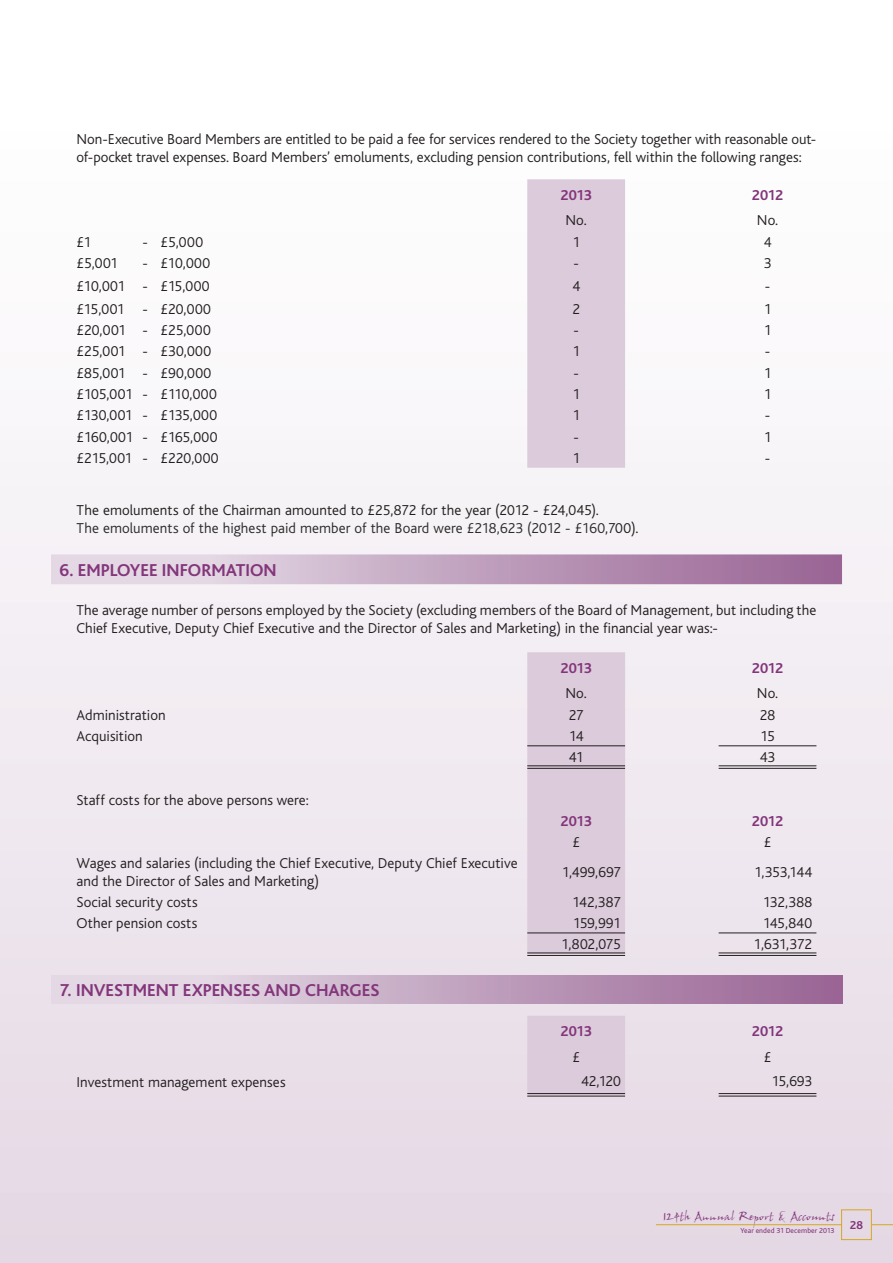
<style>
.page{position:relative;width:893px;height:1263px;background:#fff}
.page>*{position:absolute;margin:0;border:0;box-sizing:border-box;transform-origin:0 0}
.t1{font:700 18px "Bliss";color:#83367b}
.t2{font:300 15px/18px "Bliss";color:#231f20}
.t3{font:700 15px "Bliss";letter-spacing:-.035em;color:#83367b}
.t4{font:300 15px "Bliss";letter-spacing:.025em;color:#231f20}
.t5{font:300 15px "Bliss";letter-spacing:.03em;color:#231f20}
.t6{font:12px "John Handy Plain";color:#83367b}
.t7{font:700 12px "Bliss";color:#83367b}
.t8{font:7.5px "Bliss";letter-spacing:.015em;color:#83367b}
.s1{color:#2c2a2b}
</style>
<div class="page">
<div style="left:0;top:98px;width:893px;height:1165px;background:linear-gradient(to bottom,#fff,#e4d8e4)"></div>
<svg style="left:872px;top:1224px;width:21px;height:1px"></svg>
<hr style="left:656px;top:1224px;width:186px;height:1px;background:#d6a723">
<div style="left:841px;top:1209px;width:31px;height:31px;border:1px solid #d6a723"></div>
<svg style="left:527px;top:179px;width:98px;height:289px;background:#dcccdb"></svg>
<svg style="left:51px;top:554px;width:791px;height:30px;background:#c4a7c2"></svg>
<svg style="left:527px;top:652px;width:98px;height:443px;background:#dccbdb"></svg>
<div style="left:51px;top:975px;width:791px;height:28px;background:linear-gradient(to right,#eee9f0,#996494)"></div>
<hr style="left:527px;top:765px;width:98px;height:1px;background:#231f20">
<hr style="left:527px;top:768px;width:98px;height:1px;background:#231f20">
<hr style="left:719px;top:765px;width:97px;height:1px;background:#231f20">
<hr style="left:719px;top:768px;width:97px;height:1px;background:#231f20">
<hr style="left:527px;top:953px;width:98px;height:1px;background:#231f20">
<hr style="left:527px;top:955px;width:98px;height:1px;background:#231f20">
<hr style="left:719px;top:953px;width:97px;height:1px;background:#231f20">
<hr style="left:719px;top:955px;width:97px;height:1px;background:#231f20">
<hr style="left:527px;top:745px;width:98px;height:1px;background:#231f20">
<hr style="left:719px;top:745px;width:97px;height:1px;background:#231f20">
<hr style="left:527px;top:932px;width:98px;height:1px;background:#231f20">
<hr style="left:719px;top:932px;width:97px;height:1px;background:#231f20">
<hr style="left:527px;top:1093px;width:98px;height:1px;background:#231f20">
<hr style="left:527px;top:1096px;width:98px;height:1px;background:#231f20">
<hr style="left:719px;top:1093px;width:97px;height:1px;background:#231f20">
<hr style="left:719px;top:1096px;width:97px;height:1px;background:#231f20">
<p class="t2" style="left:77px;top:130px;width:741px">Non-Executive Board Members are entitled to be paid a fee for services rendered to the Society together with reasonable out&shy;of-pocket travel expenses. Board Members’ emoluments, excluding pension contributions, fell within the following ranges:</p>
<p class="t3" style="left:560px;top:187px;width:33px">2013</p>
<p class="t3" style="left:752px;top:187px;width:33px">2012</p>
<p class="t2" style="left:565px;top:212px;width:23px">No.</p>
<p class="t2" style="left:757px;top:212px;width:23px">No.</p>
<p class="t2" style="left:77px;top:233px;width:16px">£1</p>
<p class="t2" style="left:143px;top:233px;width:62px">- £5,000</p>
<p class="t2" style="left:572px;top:233px;width:9px">1</p>
<p class="t2" style="left:764px;top:233px;width:9px">4</p>
<p class="t2" style="left:77px;top:254px;width:43px">£5,001</p>
<p class="t2" style="left:143px;top:254px;width:69px">- £10,000</p>
<p class="t2" style="left:573px;top:254px;width:7px">-</p>
<p class="t2" style="left:764px;top:254px;width:9px">3</p>
<p class="t2" style="left:77px;top:277px;width:135px">£10,001 - £15,000</p>
<p class="t2" style="left:572px;top:277px;width:9px">4</p>
<p class="t2" style="left:765px;top:277px;width:7px">-</p>
<p class="t2" style="left:77px;top:300px;width:136px">£15,001 - £20,000</p>
<p class="t2" style="left:572px;top:300px;width:9px">2</p>
<p class="t2" style="left:764px;top:300px;width:9px">1</p>
<p class="t2" style="left:77px;top:322px;width:136px">£20,001 - £25,000</p>
<p class="t2" style="left:573px;top:322px;width:7px">-</p>
<p class="t2" style="left:764px;top:322px;width:9px">1</p>
<p class="t4" style="left:77px;top:344px;width:136px">£25,001 - £30,000</p>
<p class="t2" style="left:572px;top:343px;width:9px">1</p>
<p class="t2" style="left:765px;top:343px;width:7px">-</p>
<p class="t5" style="left:77px;top:365px;width:136px">£85,001 - £90,000</p>
<p class="t2" style="left:573px;top:364px;width:7px">-</p>
<p class="t2" style="left:764px;top:364px;width:9px">1</p>
<p class="t2" style="left:77px;top:385px;width:142px">£105,001 - £110,000</p>
<p class="t2" style="left:572px;top:385px;width:9px">1</p>
<p class="t2" style="left:764px;top:385px;width:9px">1</p>
<p class="t2" style="left:77px;top:407px;width:142px">£130,001 - £135,000</p>
<p class="t2" style="left:572px;top:407px;width:9px">1</p>
<p class="t2" style="left:765px;top:407px;width:7px">-</p>
<p class="t2" style="left:77px;top:428px;width:142px">£160,001 - £165,000</p>
<p class="t2" style="left:574px;top:428px;width:7px">-</p>
<p class="t2" style="left:764px;top:428px;width:9px">1</p>
<p class="t2" style="left:77px;top:449px;width:144px">£215,001 - £220,000</p>
<p class="t2" style="left:572px;top:449px;width:9px">1</p>
<p class="t2" style="left:765px;top:449px;width:7px">-</p>
<p class="t2" style="left:77px;top:501px;width:563px">The emoluments of the Chairman amounted to £25,872 for the year (2012 - £24,045).<br><span class="s1">The emoluments of the highest paid member of the Board were £218,623 (2012 - £160</span>,700).</p>
<p class="t1" style="left:60px;top:561px;width:219px">6. EMPLOYEE INFORMATION</p>
<p class="t2" style="left:77px;top:601px;width:741px">The average number of persons employed by the Society (excluding members of the Board of Management, but including the<br>Chief Executive, Deputy Chief Executive and the Director of Sales and Marketing) in the financial year was:-</p>
<p class="t3" style="left:560px;top:660px;width:33px">2013</p>
<p class="t3" style="left:752px;top:660px;width:33px">2012</p>
<p class="t2" style="left:565px;top:685px;width:23px">No.</p>
<p class="t2" style="left:757px;top:685px;width:23px">No.</p>
<p class="t2" style="left:77px;top:706px;width:91px">Administration</p>
<p class="t2" style="left:569px;top:706px;width:16px">27</p>
<p class="t2" style="left:760px;top:706px;width:17px">28</p>
<p class="t2" style="left:77px;top:727px;width:68px">Acquisition</p>
<p class="t2" style="left:569px;top:727px;width:16px">14</p>
<p class="t2" style="left:760px;top:727px;width:16px">15</p>
<p class="t2" style="left:569px;top:748px;width:16px">41</p>
<p class="t2" style="left:760px;top:748px;width:17px">43</p>
<p class="t2" style="left:77px;top:791px;width:234px">Staff costs for the above persons were:</p>
<p class="t3" style="left:560px;top:813px;width:33px">2013</p>
<p class="t3" style="left:752px;top:813px;width:33px">2012</p>
<p class="t2" style="left:572px;top:833px;width:9px">£</p>
<p class="t2" style="left:764px;top:833px;width:9px">£</p>
<p class="t2" style="left:77px;top:854px;width:443px">Wages and salaries (including the Chief Executive, Deputy Chief Executive and the Director of Sales and Marketing)</p>
<p class="t2" style="left:562px;top:863px;width:61px">1,499,697</p>
<p class="t2" style="left:754px;top:863px;width:60px">1,353,144</p>
<p class="t2" style="left:77px;top:893px;width:123px">Social security costs</p>
<p class="t2" style="left:572px;top:893px;width:50px">142,387</p>
<p class="t2" style="left:763px;top:893px;width:51px">132,388</p>
<p class="t2" style="left:77px;top:914px;width:122px">Other pension costs</p>
<p class="t2" style="left:573px;top:914px;width:49px">159,991</p>
<p class="t2" style="left:763px;top:914px;width:51px">145,840</p>
<p class="t2" style="left:561px;top:935px;width:61px">1,802,075</p>
<p class="t2" style="left:754px;top:935px;width:60px">1,631,372</p>
<p class="t1" style="left:60px;top:981px;width:321px">7. INVESTMENT EXPENSES AND CHARGES</p>
<p class="t3" style="left:560px;top:1024px;width:33px">2013</p>
<p class="t3" style="left:752px;top:1024px;width:33px">2012</p>
<p class="t2" style="left:572px;top:1048px;width:9px">£</p>
<p class="t2" style="left:764px;top:1048px;width:9px">£</p>
<p class="t2" style="left:77px;top:1073px;width:211px">Investment management expenses</p>
<p class="t2" style="left:581px;top:1072px;width:41px">42,120</p>
<p class="t2" style="left:771px;top:1072px;width:42px">15,693</p>
<p class="t6" style="left:663px;top:1208px;width:173px">124th Annual Report &amp; Accounts</p>
<p class="t8" style="left:740px;top:1227px;width:95px">Year ended 31 December 2013</p>
<p class="t7" style="left:850px;top:1219px;width:15px">28</p>
</div>
